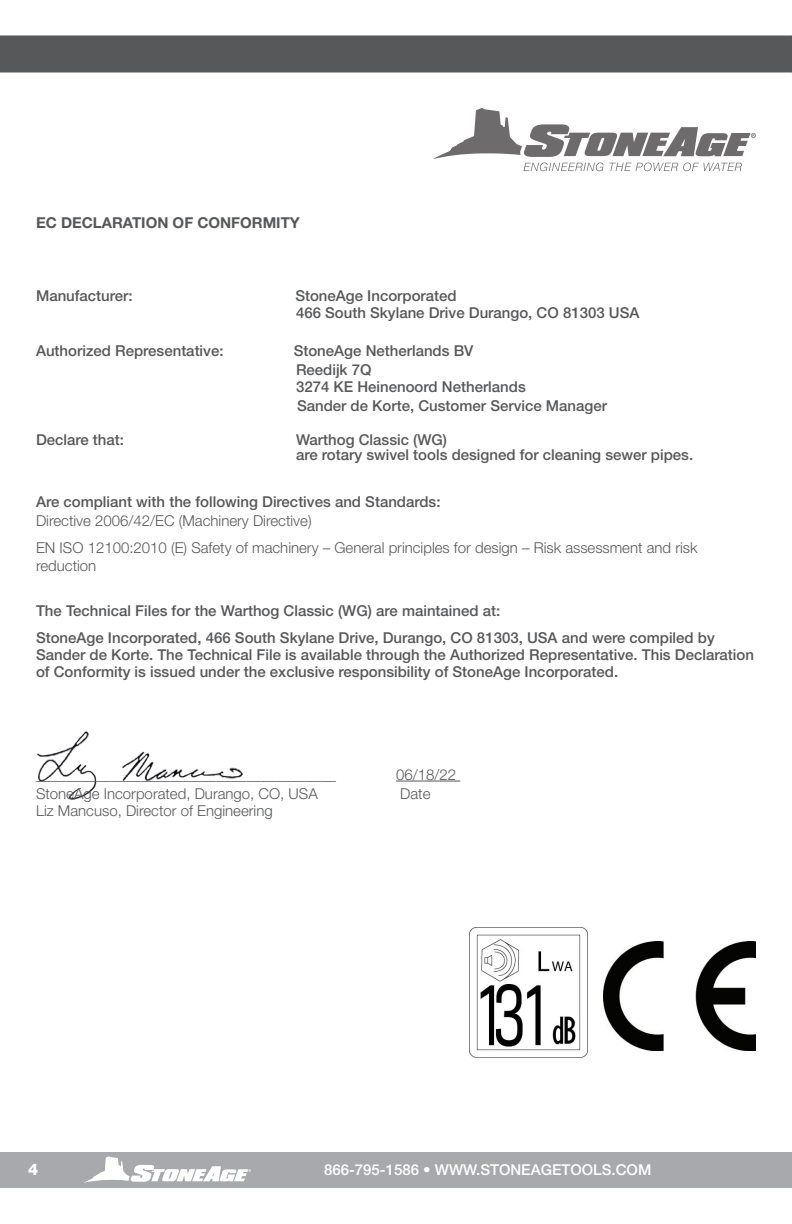
<style>
.page{position:relative;width:792px;height:1224px;background:#fff}
.page>*{position:absolute;margin:0;border:0;box-sizing:border-box;transform-origin:0 0}
.t1{font:800 16px "Helvetica Neue LT Std";color:#fff}
.P_-_Paragraph_Style1{font:500 15px/17.2px "Helvetica Neue LT Std";color:#57585a}
.P_-_Paragraph_Style1-2{font:300 15px/17px "Helvetica Neue LT Std";color:#57585a}
.t2{font:500 15px "Helvetica Neue LT Std";color:#fff}
.P_-_Paragraph_Style1-3{font:700 15px "Helvetica Neue LT Std";color:#57585a}
</style>
<div class="page">
<div style="left:0;top:1152px;width:792px;height:36px;background:#a8a9ad"></div>
<svg style="left:84px;top:1156px;width:167px;height:27px"></svg>
<img style="left:37px;top:731px;width:206px;height:69px">
<img style="left:604px;top:942px;width:152px;height:108px">
<img style="left:470px;top:928px;width:117px;height:130px">
<div style="left:0;top:36px;width:792px;height:36px;background:#57585a"></div>
<hr style="left:396px;top:781px;width:64px;height:1px;background:#57585a">
<svg style="left:433px;top:108px;width:323px;height:63px"></svg>
<p class="P_-_Paragraph_Style1-3" style="left:36px;top:214px;width:265px">EC DECLARATION OF CONFORMITY</p>
<p class="P_-_Paragraph_Style1" style="left:36px;top:287px;width:98px">Manufacturer:</p>
<p class="P_-_Paragraph_Style1" style="left:295px;top:287px;width:163px">StoneAge Incorporated</p>
<p class="P_-_Paragraph_Style1" style="left:296px;top:304px;width:345px">466 South Skylane Drive Durango, CO 81303 USA</p>
<p class="P_-_Paragraph_Style1" style="left:36px;top:342px;width:189px">Authorized Representative:</p>
<p class="P_-_Paragraph_Style1" style="left:294px;top:342px;width:181px">StoneAge Netherlands BV</p>
<p class="P_-_Paragraph_Style1" style="left:296px;top:361px;width:77px">Reedijk 7Q</p>
<p class="P_-_Paragraph_Style1" style="left:296px;top:378px;width:231px">3274 KE Heinenoord Netherlands</p>
<p class="P_-_Paragraph_Style1" style="left:297px;top:397px;width:312px">Sander de Korte, Customer Service Manager</p>
<p class="P_-_Paragraph_Style1" style="left:36px;top:431px;width:90px">Declare that:</p>
<p class="P_-_Paragraph_Style1" style="left:296px;top:431px;width:153px">Warthog Classic (WG)</p>
<p class="P_-_Paragraph_Style1" style="left:296px;top:446px;width:399px">are rotary swivel tools designed for cleaning sewer pipes.</p>
<p class="P_-_Paragraph_Style1" style="left:36px;top:493px;width:406px">Are compliant with the following Directives and Standards:</p>
<p class="P_-_Paragraph_Style1-2" style="left:36px;top:512px;width:277px">Directive 2006/42/EC (Machinery Directive)</p>
<p class="P_-_Paragraph_Style1-2" style="left:36px;top:539px;width:663px">EN ISO 12100:2010 (E) Safety of machinery – General principles for design – Risk assessment and risk reduction</p>
<p class="P_-_Paragraph_Style1" style="left:36px;top:602px;width:466px">The Technical Files for the Warthog Classic (WG) are maintained at:</p>
<p class="P_-_Paragraph_Style1" style="left:36px;top:629px;width:720px">StoneAge Incorporated, 466 South Skylane Drive, Durango, CO 81303, USA and were compiled by<br>Sander de Korte. The Technical File is available through the Authorized Representative. This Declaration of Conformity is issued under the exclusive responsibility of StoneAge Incorporated.</p>
<p class="P_-_Paragraph_Style1-2" style="left:36px;top:765px;width:301px">________________________________________</p>
<p class="P_-_Paragraph_Style1-2" style="left:396px;top:765px;width:62px">06/18/22</p>
<p class="P_-_Paragraph_Style1-2" style="left:36px;top:784px;width:283px">StoneAge Incorporated, Durango, CO, USA</p>
<p class="P_-_Paragraph_Style1-2" style="left:400px;top:784px;width:32px">Date</p>
<p class="P_-_Paragraph_Style1-2" style="left:36px;top:801px;width:238px">Liz Mancuso, Director of Engineering</p>
<p class="t1" style="left:28px;top:1160px;width:12px">4</p>
<p class="t2" style="left:324px;top:1161px;width:329px">866-795-1586 • WWW.STONEAGETOOLS.COM</p>
</div>
